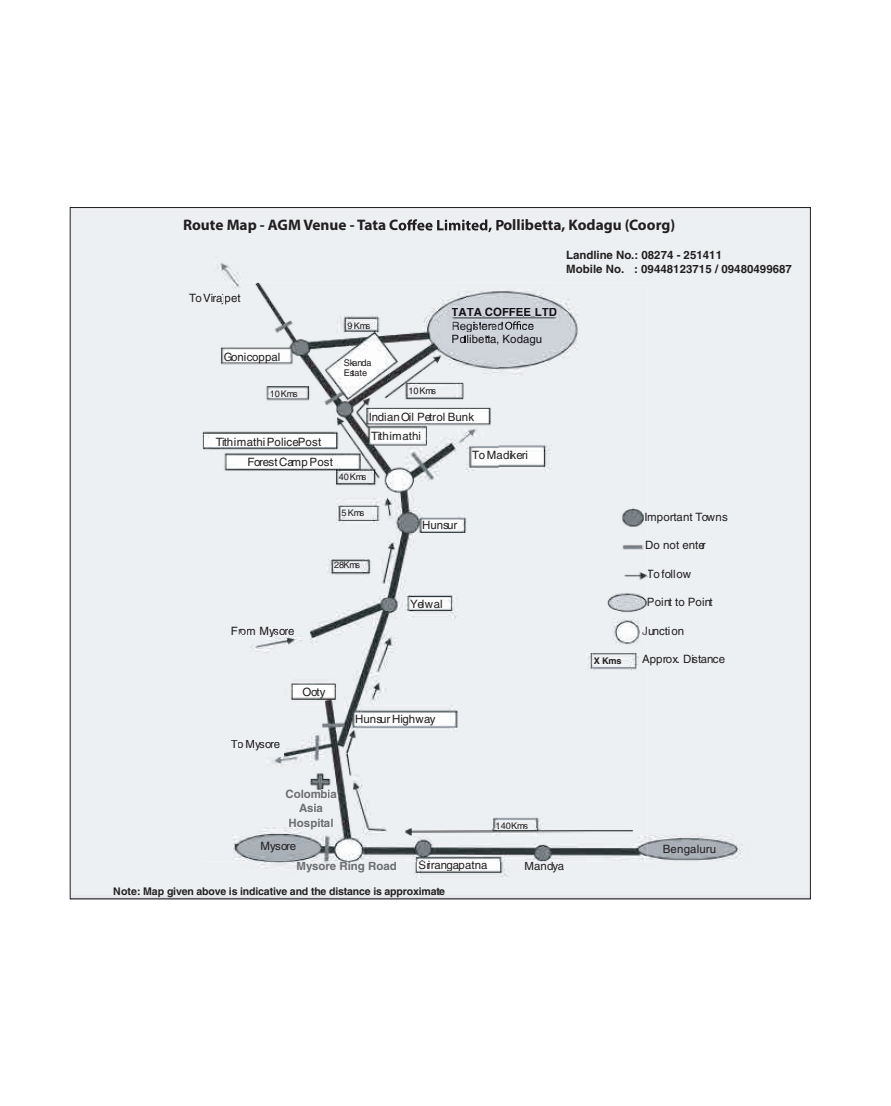
<style>
.page{position:relative;width:891px;height:1106px;background:#fff}
.page>*{position:absolute;margin:0;border:0;box-sizing:border-box;transform-origin:0 0}
.t1{font:700 15.3px "Myriad Pro";color:#231f20}
.t2{font:11.4px "Helvetica";letter-spacing:.005em;color:#231f20}
.t3{font:700 11.4px/13.8px "Helvetica";letter-spacing:.005em;color:#231f20}
.t4{font:700 11.4px/13.4px "Helvetica";color:#141216}
.t5{font:11.4px "Helvetica";letter-spacing:-.01em;color:#1e1b1d}
.t6{font:700 11.4px/13.6px "Helvetica";color:#6d6e71;text-align:center}
.t7{font:11.4px "Helvetica";color:#141216}
.t8{font:700 11.4px "Helvetica";color:#6c6d70}
.t9{font:11.4px "Helvetica";letter-spacing:-.03em;color:#1e1b1d}
.t10{font:11.4px "Helvetica";color:#121014}
.t11{font:11.4px "Helvetica";color:#221e1f}
.t12{font:11.4px "Helvetica";color:#221e20}
.t13{font:700 10.5px "Helvetica";letter-spacing:-.015em;color:#231f20}
.t14{font:9.15px/10.5px "Helvetica";letter-spacing:-.015em;color:#231f20}
.t15{font:700 9.15px "Helvetica";color:#231f20}
.s1{color:#231f20}
.s2{font-weight:400;color:#171418}
.s3{font-weight:400;color:#161317}
.s4{font-weight:400;color:#151316}
.s5{font-weight:400;color:#121014}
.s6{font-weight:400}
.s7{color:#1e1b1d}
.s8{color:#1d191c}
</style>
<div class="page">
<div style="left:72px;top:209px;width:736px;height:688px;background:#edf0f2"></div>
<img style="left:525px;top:862px;width:15px;height:8px">
<svg style="left:547px;top:862px;width:5px;height:8px"></svg>
<svg style="left:297px;top:862px;width:8px;height:8px"></svg>
<svg style="left:340px;top:862px;width:10px;height:8px"></svg>
<svg style="left:365px;top:862px;width:10px;height:8px"></svg>
<svg style="left:390px;top:862px;width:6px;height:8px"></svg>
<img style="left:203px;top:283px;width:443px;height:579px">
<svg style="left:203px;top:294px;width:37px;height:10px"></svg>
<svg style="left:641px;top:541px;width:11px;height:8px"></svg>
<svg style="left:646px;top:569px;width:7px;height:9px"></svg>
<svg style="left:232px;top:626px;width:62px;height:11px"></svg>
<svg style="left:642px;top:626px;width:4px;height:9px"></svg>
<svg style="left:642px;top:655px;width:7px;height:8px"></svg>
<svg style="left:231px;top:740px;width:49px;height:11px"></svg>
<svg style="left:286px;top:789px;width:50px;height:23px"></svg>
<img style="left:289px;top:818px;width:14px;height:9px">
<svg style="left:304px;top:818px;width:28px;height:11px"></svg>
<img style="left:541px;top:308px;width:15px;height:8px">
<svg style="left:451px;top:308px;width:90px;height:35px;background:#c5c9cf"></svg>
<img style="left:497px;top:335px;width:44px;height:10px">
<svg style="left:419px;top:860px;width:68px;height:11px"></svg>
<img style="left:405px;top:828px;width:227px;height:8px">
<svg style="left:496px;top:822px;width:31px;height:7px"></svg>
<svg style="left:398px;top:219px;width:105px;height:13px"></svg>
<h1 class="t1" style="left:183px;top:215px;width:217px">Route Map - AGM Venue - Tata C</h1>
<h1 class="t1" style="left:503px;top:215px;width:173px">ollibetta, Kodagu (Coorg)</h1>
<p class="t5" style="left:189px;top:291px;width:53px"><span class="s1">To</span>Virajpet</p>
<p class="t2" style="left:224px;top:351px;width:58px">Gonicoppal</p>
<p class="t14" style="left:270px;top:388px;width:29px">10 Kms</p>
<p class="t2" style="left:215px;top:435px;width:107px">Tithimathi Police Post</p>
<p class="t2" style="left:247px;top:455px;width:87px">ForestCampPost</p>
<p class="t14" style="left:347px;top:321px;width:25px">9 Kms</p>
<p class="t14" style="left:343px;top:357px;width:29px">Skanda<br>Estate</p>
<p class="t4" style="left:451px;top:305px;width:107px">TATA COFFEE LTD<br><span class="s2">R</span><span class="s3">eg</span><span class="s4">i</span><span class="s5">s</span><span class="s6">t</span><span class="s5">ere</span><span class="s6">d</span></p>
<p class="t10" style="left:521px;top:319px;width:14px">ce</p>
<p class="t7" style="left:451px;top:332px;width:92px">Pollibetta, Kodagu</p>
<p class="t14" style="left:408px;top:386px;width:29px">10 Kms</p>
<p class="t2" style="left:369px;top:410px;width:107px">Indian Oil Petrol Bunk</p>
<p class="t2" style="left:371px;top:429px;width:51px">Tithimathi</p>
<p class="t2" style="left:472px;top:449px;width:57px">To Madikeri</p>
<p class="t5" style="left:231px;top:624px;width:65px">From Mysore</p>
<p class="t14" style="left:338px;top:472px;width:29px">40 Kms</p>
<p class="t14" style="left:341px;top:508px;width:25px">5 Kms</p>
<p class="t14" style="left:334px;top:560px;width:28px">28Kms</p>
<p class="t2" style="left:422px;top:519px;width:37px">Hunsur</p>
<p class="t2" style="left:410px;top:597px;width:34px">Yelwal</p>
<p class="t9" style="left:231px;top:738px;width:51px">To Mysore</p>
<p class="t2" style="left:302px;top:686px;width:24px">Ooty</p>
<p class="t2" style="left:355px;top:713px;width:82px">Hunsur Highway</p>
<p class="t3" style="left:566px;top:248px;width:227px">Landline No.: 08274 - 251411<br>Mobile No. : 09448123715 / 09480499687</p>
<p class="t15" style="left:593px;top:655px;width:29px">X Kms</p>
<p class="t2" style="left:644px;top:510px;width:85px"><span class="s7">I</span>mportant Towns</p>
<p class="t2" style="left:645px;top:539px;width:62px"><span class="s7">D</span>o not enter</p>
<p class="t2" style="left:646px;top:567px;width:46px"><span class="s7">T</span>o follow</p>
<p class="t2" style="left:646px;top:595px;width:67px">Point to Point</p>
<p class="t2" style="left:641px;top:624px;width:44px"><span class="s7">J</span>unction</p>
<p class="t2" style="left:641px;top:652px;width:84px"><span class="s7">A</span>pprox. Distance</p>
<p class="t6" style="left:285px;top:787px;width:53px">Colombia<br>Asia</p>
<p class="t6" style="left:288px;top:816px;width:46px">Hospital</p>
<p class="t2" style="left:260px;top:840px;width:37px">Mysore</p>
<p class="t14" style="left:495px;top:820px;width:34px">140<span class="s8">K</span>m<span class="s8">s</span></p>
<p class="t2" style="left:662px;top:842px;width:55px">Bengaluru</p>
<p class="t11" style="left:418px;top:858px;width:13px">S<span class="s1">i</span></p>
<p class="t12" style="left:471px;top:858px;width:5px">t</p>
<p class="t8" style="left:296px;top:859px;width:102px">Mysore Ring Road</p>
<p class="t2" style="left:426px;top:858px;width:63px">rrangapa na</p>
<p class="t13" style="left:113px;top:885px;width:333px">Note: Map given above is indicative and the distance is approximate</p>
<p class="t2" style="left:524px;top:860px;width:41px">Mandya</p>
</div>
